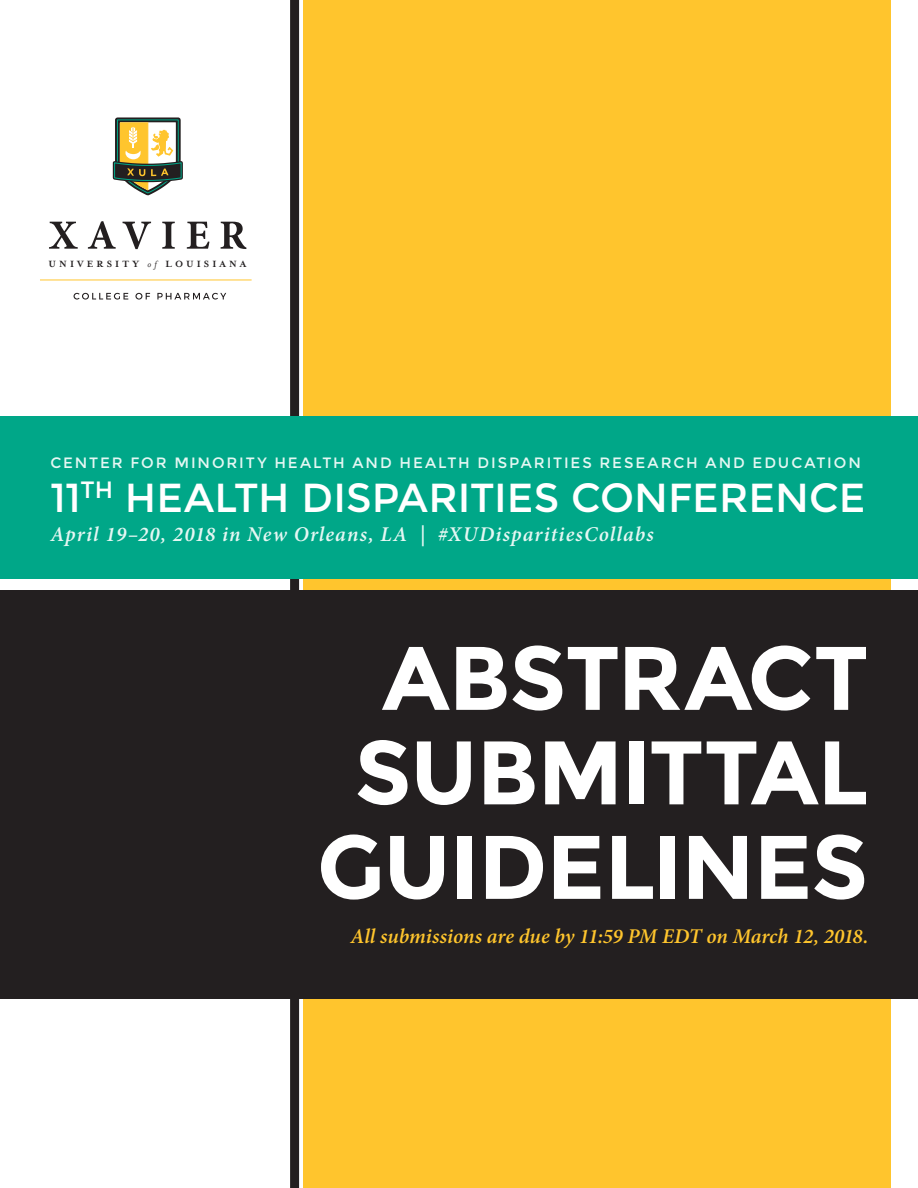
<style>
.page{position:relative;width:918px;height:1188px;background:#fff}
.page>*{position:absolute;margin:0;border:0;box-sizing:border-box;transform-origin:0 0}
.t1{font:700 90px/94.5px "Montserrat";letter-spacing:-.015em;color:#fff;text-align:right}
.t2{font:40.5px "Montserrat";color:#fff}
.t3{font:italic 600 21px "Minion Pro";letter-spacing:.05em;color:#e5f7f3}
.t4{font:italic 600 21px "Minion Pro";color:#ffc52d}
.t5{font:15px "Montserrat";letter-spacing:.125em;color:#e5f7f3}
.t6{font:700 10.35px "Mrs Eaves OT";letter-spacing:.3em;color:#231f20}
.s1{font-weight:400;font-style:italic}
</style>
<div class="page">
<div style="left:304px;top:0;width:587px;height:1188px;background:#ffc52d"></div>
<div style="left:290px;top:0;width:9px;height:1188px;background:#231f20"></div>
<div style="left:0;top:591px;width:918px;height:408px;background:#231f20"></div>
<svg style="left:49px;top:222px;width:29px;height:27px"></svg>
<svg style="left:88px;top:221px;width:28px;height:28px"></svg>
<svg style="left:123px;top:222px;width:28px;height:27px"></svg>
<svg style="left:162px;top:222px;width:13px;height:27px"></svg>
<svg style="left:187px;top:222px;width:22px;height:27px"></svg>
<svg style="left:221px;top:222px;width:26px;height:27px"></svg>
<svg style="left:113px;top:118px;width:70px;height:77px"></svg>
<hr style="left:40px;top:280px;width:212px;height:1px;background:#ffc52d">
<svg style="left:74px;top:293px;width:152px;height:7px"></svg>
<div style="left:0;top:417px;width:918px;height:162px;background:#00a788"></div>
<p class="t6" style="left:49px;top:258px;width:199px">UNIVERSITY <span class="s1">of</span> LOUISIANA</p>
<p class="t5" style="left:50px;top:454px;width:812px">CENTER FOR MINORITY HEALTH AND HEALTH DISPARITIES RESEARCH AND EDUCATION</p>
<h2 class="t2" style="left:50px;top:474px;width:816px">11<sup>TH</sup> HEALTH DISPARITIES CONFERENCE</h2>
<h3 class="t3" style="left:50px;top:520px;width:605px">April 19–20, 2018 in New Orleans, LA | #XUDisparitiesCollabs</h3>
<h1 class="t1" style="left:317px;top:631px;width:553px">ABSTRACT<br>SUBMITTAL<br>GUIDELINES</h1>
<h3 class="t4" style="left:351px;top:921px;width:519px">All submissions are due by 11:59 PM EDT on March 12, 2018.</h3>
</div>
